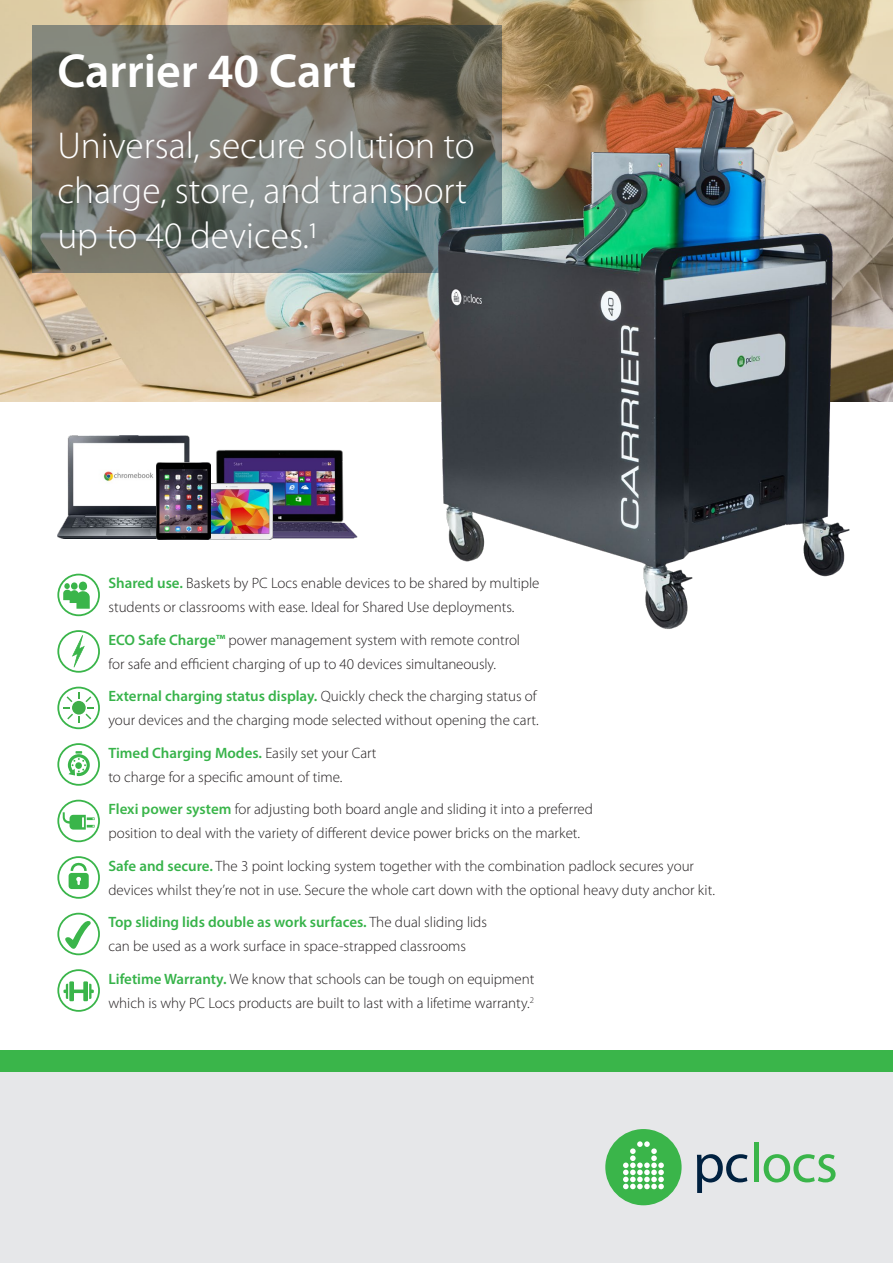
<style>
.page{position:relative;width:893px;height:1263px;background:#fff}
.page>*{position:absolute;margin:0;border:0;box-sizing:border-box;transform-origin:0 0}
.t1{font:600 48px "Myriad Pro";color:#fff}
.t2{font:300 37.5px/45px "Myriad Pro";color:#fff}
.t3{font:300 15px/24px "Myriad Pro";color:#231f20}
.s1{font-weight:600;color:#37b34a}
.s2{font-weight:600;color:#3ab54a}
</style>
<div class="page">
<img style="left:0;top:0;width:893px;height:402px">
<svg style="left:57px;top:856px;width:43px;height:43px"></svg>
<svg style="left:57px;top:687px;width:43px;height:42px"></svg>
<svg style="left:57px;top:630px;width:43px;height:43px"></svg>
<svg style="left:57px;top:800px;width:43px;height:42px"></svg>
<svg style="left:57px;top:969px;width:43px;height:43px"></svg>
<svg style="left:57px;top:743px;width:43px;height:43px"></svg>
<svg style="left:32px;top:26px;width:470px;height:247px"></svg>
<div style="left:0;top:1071px;width:893px;height:192px;background:#e6e7e9"></div>
<div style="left:0;top:1050px;width:893px;height:21px;background:#3ab54a"></div>
<svg style="left:697px;top:1154px;width:50px;height:39px"></svg>
<div style="left:754px;top:1142px;width:5px;height:40px;background:#3ab54a"></div>
<svg style="left:764px;top:1154px;width:72px;height:28px"></svg>
<div style="left:605px;top:1129px;width:77px;height:76px;background:#3ab54a;border-radius:50%"></div>
<svg style="left:623px;top:1141px;width:41px;height:48px"></svg>
<img style="left:421px;top:83px;width:436px;height:546px">
<img style="left:199px;top:450px;width:159px;height:89px">
<img style="left:57px;top:436px;width:142px;height:103px">
<img style="left:210px;top:483px;width:62px;height:56px">
<img style="left:156px;top:463px;width:54px;height:76px">
<svg style="left:57px;top:913px;width:43px;height:42px"></svg>
<svg style="left:57px;top:574px;width:43px;height:42px"></svg>
<p class="t1" style="left:57px;top:40px;width:301px">Carrier 40 Cart</p>
<p class="t2" style="left:57px;top:122px;width:419px">Universal, secure solution to charge, store, and transport up to 40 devices.1</p>
<p class="t3" style="left:108px;top:571px;width:433px"><span class="s1">Shared use.</span> Baskets by PC Locs enable devices to be shared by multiple students or classrooms with ease. Ideal for Shared Use deployments.</p>
<p class="t3" style="left:108px;top:628px;width:413px"><span class="s1">ECO Safe Charge™</span> power management system with remote control for safe and efficient charging of up to 40 devices simultaneously.</p>
<p class="t3" style="left:108px;top:684px;width:432px"><span class="s1">External charging status display.</span> Quickly check the charging status of your devices and the charging mode selected without opening the cart.</p>
<p class="t3" style="left:108px;top:741px;width:270px"><span class="s1">Timed Charging Modes.</span> Easily set your Cart to charge for a specific amount of time.</p>
<p class="t3" style="left:108px;top:797px;width:486px"><span class="s2">Flexi power system</span> for adjusting both board angle and sliding it into a preferred position to deal with the variety of different device power bricks on the market.</p>
<p class="t3" style="left:108px;top:854px;width:608px"><span class="s1">Safe and secure.</span> The 3 point locking system together with the combination padlock secures your devices whilst they’re not in use. Secure the whole cart down with the optional heavy duty anchor kit.</p>
<p class="t3" style="left:108px;top:910px;width:380px"><span class="s1">Top sliding lids double as work surfaces.</span> The dual sliding lids can be used as a work surface in space-strapped classrooms</p>
<p class="t3" style="left:108px;top:967px;width:427px"><span class="s1">Lifetime Warranty.</span> We know that schools can be tough on equipment which is why PC Locs products are built to last with a lifetime warranty.<sup>2</sup></p>
</div>
